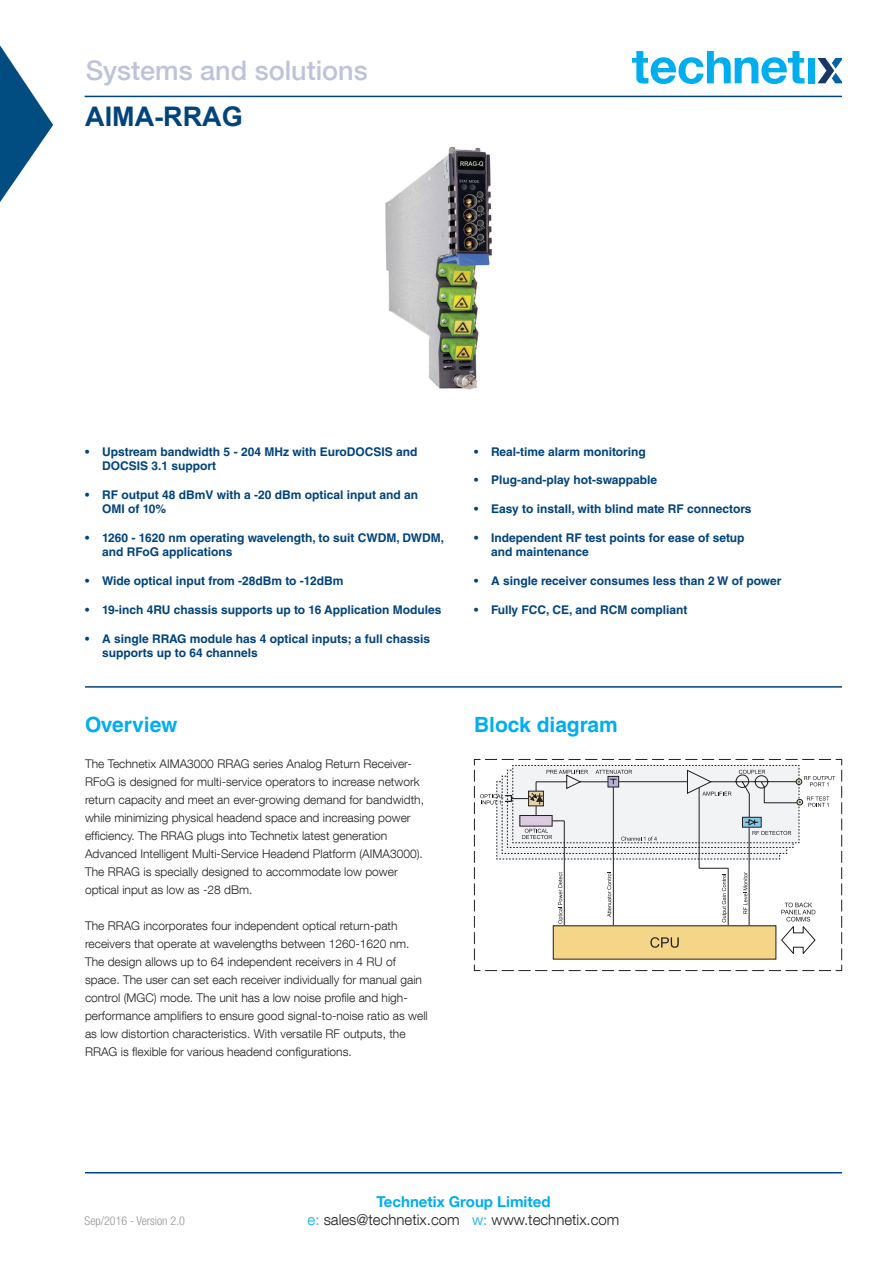
<style>
.page{position:relative;width:893px;height:1263px;background:#fff}
.page>*{position:absolute;margin:0;border:0;box-sizing:border-box;transform-origin:0 0}
.t1{font:500 27px "Helvetica Neue LT Com";color:#bdc4da}
.t2{font:700 27px "Arial";color:#01437c}
.t3{font:700 21px "Helvetica LT Std";color:#00aeef}
.t4{font:300 15px/18px "Helvetica Neue LT Com";color:#231f20;text-align:center}
.t5{font:300 12px/18px "Helvetica Neue LT Com";color:#231f20}
.t6{font:700 12px/14.4px "Helvetica LT Std";color:#01437c}
.t7{font:300 condensed 12px "Helvetica Neue LT Com";color:#939598}
.s1{font-weight:700;color:#00aeef}
.s2{color:#00aeef}
</style>
<div class="page">
<svg style="left:0;top:45px;width:53px;height:157px"></svg>
<hr style="left:85px;top:96px;width:757px;height:1px;background:#01437c">
<hr style="left:85px;top:1172px;width:757px;height:1px;background:#01437c">
<svg style="left:633px;top:51px;width:172px;height:33px"></svg>
<div style="left:808px;top:58px;width:7px;height:25px;background:#00aeef"></div>
<svg style="left:817px;top:58px;width:25px;height:25px"></svg>
<hr style="left:85px;top:686px;width:757px;height:2px;background:#01437c">
<img style="left:385px;top:147px;width:107px;height:243px">
<svg style="left:474px;top:759px;width:368px;height:212px"></svg>
<svg style="left:474px;top:759px;width:361px;height:201px"></svg>
<h1 class="t1" style="left:86px;top:55px;width:284px">Systems and solutions</h1>
<h1 class="t2" style="left:85px;top:98px;width:159px">AIMA-RRAG</h1>
<p class="t6" style="left:102px;top:444px;width:317px;text-indent:-17px">• Upstream bandwidth 5 - 204 MHz with EuroDOCSIS and<br>DOCSIS 3.1 support</p>
<p class="t6" style="left:102px;top:487px;width:318px;text-indent:-17px">• RF output 48 dBmV with a -20 dBm optical input and an<br>OMI of 10%</p>
<p class="t6" style="left:102px;top:530px;width:343px;text-indent:-17px">• 1260 - 1620 nm operating wavelength, to suit CWDM, DWDM, and RFoG applications</p>
<p class="t6" style="left:85px;top:573px;width:260px">• Wide optical input from -28dBm to -12dBm</p>
<p class="t6" style="left:85px;top:602px;width:358px">• 19-inch 4RU chassis supports up to 16 Application Modules</p>
<p class="t6" style="left:102px;top:631px;width:329px;text-indent:-17px">• A single RRAG module has 4 optical inputs; a full chassis supports up to 64 channels</p>
<h2 class="t3" style="left:85px;top:711px;width:94px">Overview</h2>
<p class="t5" style="left:85px;top:754px;width:340px">The Technetix AIMA3000 RRAG series Analog Return Receiver-RFoG is designed for multi-service operators to increase network return capacity and meet an ever-growing demand for bandwidth, while minimizing physical headend space and increasing power efficiency. The RRAG plugs into Technetix latest generation Advanced Intelligent Multi-Service Headend Platform (AIMA3000).<br>The RRAG is specially designed to accommodate low power optical input as low as -28 dBm.</p>
<p class="t5" style="left:85px;top:916px;width:344px">The RRAG incorporates four independent optical return-path receivers that operate at wavelengths between 1260-1620 nm.<br>The design allows up to 64 independent receivers in 4 RU of space. The user can set each receiver individually for manual gain control (MGC) mode. The unit has a low noise profile and high&shy;performance amplifiers to ensure good signal-to-noise ratio as well as low distortion characteristics. With versatile RF outputs, the RRAG is flexible for various headend configurations.</p>
<p class="t6" style="left:474px;top:444px;width:173px">• Real-time alarm monitoring</p>
<p class="t6" style="left:474px;top:473px;width:184px">• Plug-and-play hot-swappable</p>
<p class="t6" style="left:474px;top:501px;width:279px">• Easy to install, with blind mate RF connectors</p>
<p class="t6" style="left:491px;top:530px;width:255px;text-indent:-17px">• Independent RF test points for ease of setup and maintenance</p>
<p class="t6" style="left:474px;top:573px;width:309px">• A single receiver consumes less than 2 W of power</p>
<p class="t6" style="left:474px;top:602px;width:215px">• Fully FCC, CE, and RCM compliant</p>
<h2 class="t3" style="left:474px;top:711px;width:145px">Block diagram</h2>
<p class="t7" style="left:85px;top:1214px;width:102px">Sep/2016 - Version 2.0</p>
<p class="t4" style="left:308px;top:1192px;width:313px"><span class="s1">Technetix Group Limited<br></span><span class="s2">e:</span> sales@technetix.com <span class="s2">w:</span> www.technetix.com</p>
</div>
